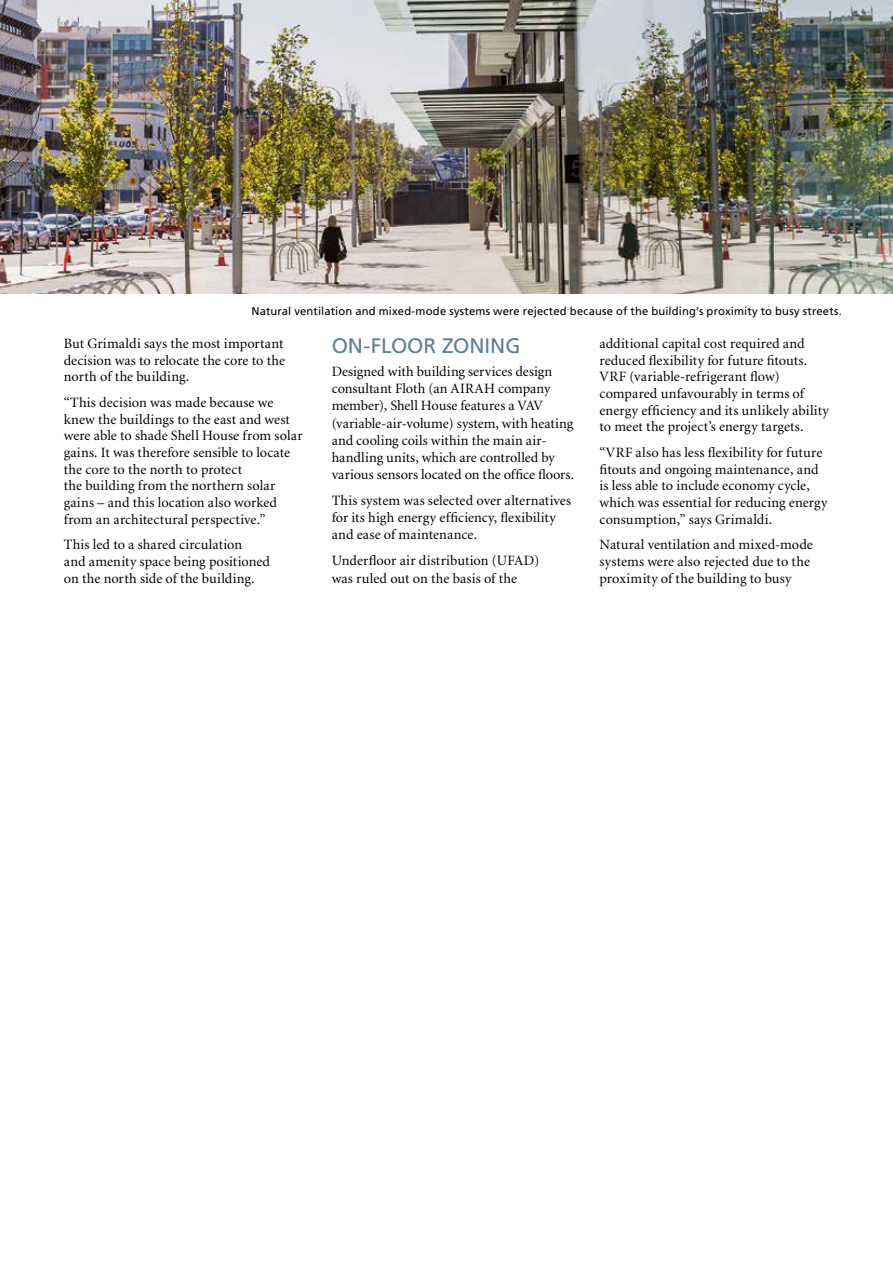
<style>
.page{position:relative;width:893px;height:1263px;background:#fff}
.page>*{position:absolute;margin:0;border:0;box-sizing:border-box;transform-origin:0 0}
.t1{font:21px "Frutiger LT Std";letter-spacing:-.005em;color:#5b8099}
.t2{font:14.25px/16.6px "Minion";letter-spacing:.005em;color:#000}
.t3{font:11.25px "Frutiger LT Std";letter-spacing:.01em;color:#000}
</style>
<div class="page">
<img style="left:0;top:0;width:893px;height:293px">
<p class="t3" style="left:251px;top:305px;width:592px">Natural ventilation and mixed-mode systems were rejected because of the building’s proximity to busy streets.</p>
<p class="t2" style="left:64px;top:336px;width:223px;text-align:justify">But Grimaldi says the most important decision was to relocate the core to the north of the building.</p>
<p class="t2" style="left:64px;top:395px;width:240px">“This decision was made because we knew the buildings to the east and west were able to shade Shell House from solar gains. It was therefore sensible to locate the core to the north to protect<br>the building from the northern solar gains – and this location also worked from an architectural perspective.”</p>
<p class="t2" style="left:64px;top:537px;width:208px">This led to a shared circulation<br>and amenity space being positioned on the north side of the building.</p>
<h1 class="t1" style="left:332px;top:333px;width:190px">ON-FLOOR ZONING</h1>
<p class="t2" style="left:332px;top:364px;width:244px;line-height:17.1px">Designed with building services design consultant Floth (an AIRAH company member), Shell House features a VAV (variable-air-volume) system, with heating and cooling coils within the main air&shy;handling units, which are controlled by various sensors located on the office floors.</p>
<p class="t2" style="left:332px;top:492px;width:241px;line-height:17.1px">This system was selected over alternatives for its high energy efficiency, flexibility and ease of maintenance.</p>
<p class="t2" style="left:332px;top:553px;width:209px;line-height:17.1px">Underfloor air distribution (UFAD) was ruled out on the basis of the</p>
<p class="t2" style="left:600px;top:336px;width:231px">additional capital cost required and reduced flexibility for future fitouts.<br>VRF (variable-refrigerant flow) compared unfavourably in terms of energy efficiency and its unlikely ability to meet the project’s energy targets.</p>
<p class="t2" style="left:600px;top:445px;width:230px">“VRF also has less flexibility for future fitouts and ongoing maintenance, and is less able to include economy cycle, which was essential for reducing energy consumption,” says Grimaldi.</p>
<p class="t2" style="left:600px;top:537px;width:215px">Natural ventilation and mixed-mode systems were also rejected due to the proximity of the building to busy</p>
</div>
